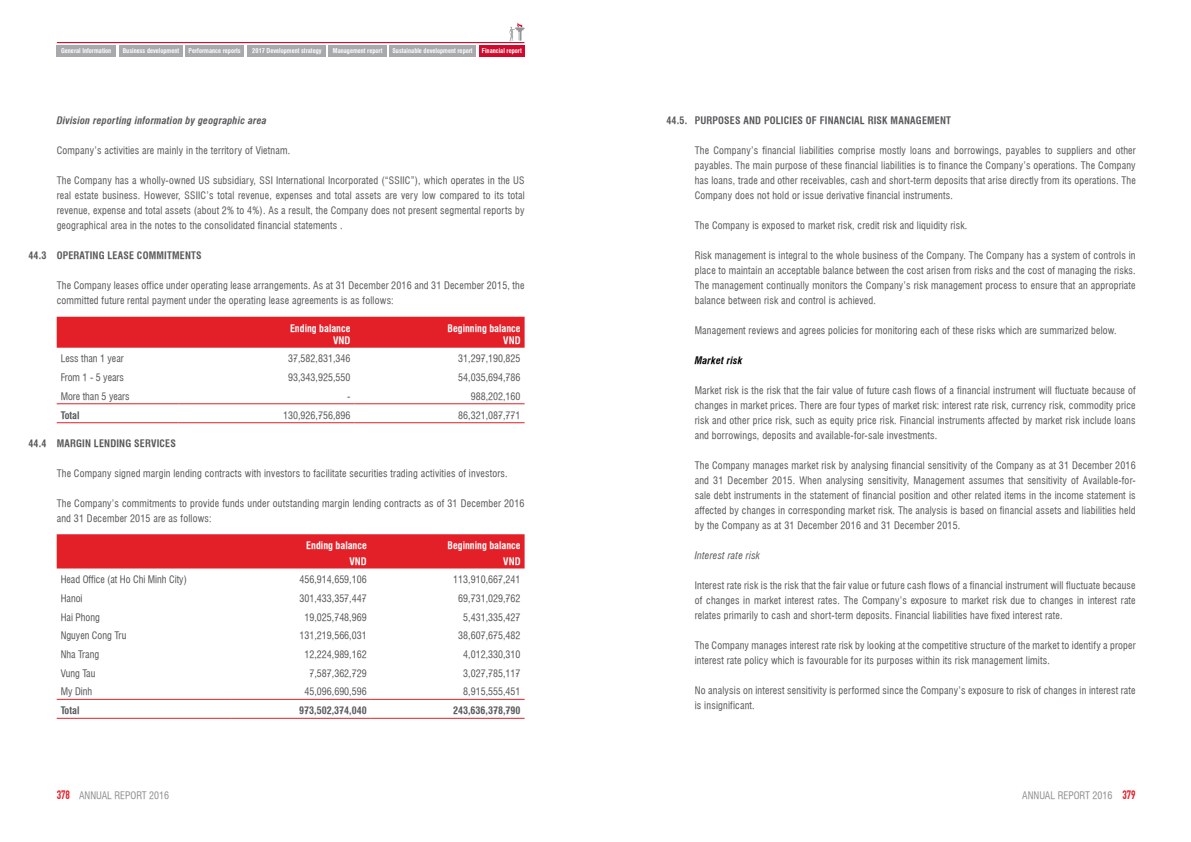
<style>
.page{position:relative;width:1191px;height:842px;background:#fff}
.page>*{position:absolute;margin:0;border:0;box-sizing:border-box;transform-origin:0 0}
.t1{font:10px/15px "UVN Hong Ha Hep";letter-spacing:.02em;color:#58595b;text-align:justify}
.t2{font:10px "UVN Hong Ha Hep";color:#58595b}
.t3{font:700 10px "UVN Hong Ha Hep";letter-spacing:.02em;color:#58595b}
.t4{font:700 10px/12px "UVN Hong Ha Hep";color:#fff;text-align:right}
.t5{font:italic 700 10px "UVN Hong Ha Hep";letter-spacing:.02em;color:#58595b}
.t6{font:10px "UVN Hong Ha Hep";color:#8e9090}
.t7{font:700 10px "UVN Hong Ha Hep";color:#58595b}
.t8{font:italic 10px "UVN Hong Ha Hep";letter-spacing:.02em;color:#58595b}
.t9{font:italic 700 10px "UVN Hong Ha Hep";letter-spacing:.02em;color:#000}
.t10{font:700 6.4px "UVN Hong Ha Hep";color:#fff}
.s1{font-family:"DIN Condensed";font-weight:700;font-size:12px;color:#e31f27}
</style>
<div class="page">
<div style="left:57px;top:317px;width:467px;height:31px;background:#e31f27"></div>
<hr style="left:57px;top:403px;width:122px;height:1px;background:#e31f27">
<hr style="left:179px;top:403px;width:175px;height:1px;background:#e31f27">
<hr style="left:354px;top:403px;width:170px;height:1px;background:#e31f27">
<hr style="left:57px;top:422px;width:122px;height:1px;background:#e31f27">
<hr style="left:179px;top:422px;width:175px;height:1px;background:#e31f27">
<hr style="left:354px;top:422px;width:170px;height:1px;background:#e31f27">
<div style="left:57px;top:534px;width:467px;height:34px;background:#e31f27"></div>
<hr style="left:57px;top:699px;width:174px;height:1px;background:#e31f27">
<hr style="left:231px;top:699px;width:140px;height:1px;background:#e31f27">
<hr style="left:371px;top:699px;width:153px;height:1px;background:#e31f27">
<hr style="left:57px;top:718px;width:174px;height:1px;background:#e31f27">
<hr style="left:231px;top:718px;width:140px;height:1px;background:#e31f27">
<hr style="left:371px;top:718px;width:153px;height:1px;background:#e31f27">
<div style="left:57px;top:45px;width:59px;height:12px;background:#a7a9ac"></div>
<div style="left:119px;top:45px;width:64px;height:12px;background:#a7a9ac"></div>
<div style="left:185px;top:45px;width:59px;height:12px;background:#a7a9ac"></div>
<div style="left:247px;top:45px;width:79px;height:12px;background:#a7a9ac"></div>
<div style="left:329px;top:45px;width:58px;height:12px;background:#a7a9ac"></div>
<div style="left:390px;top:45px;width:86px;height:12px;background:#a7a9ac"></div>
<div style="left:479px;top:45px;width:45px;height:12px;background:#cf0a2c"></div>
<hr style="left:57px;top:42px;width:467px;height:1px;background:#cf0a2c">
<svg style="left:509px;top:23px;width:15px;height:18px"></svg>
<p class="t10" style="left:61px;top:46px;width:52px">General Information</p>
<p class="t10" style="left:123px;top:46px;width:58px">Business development</p>
<p class="t10" style="left:189px;top:46px;width:54px">Performance reports</p>
<p class="t10" style="left:252px;top:46px;width:71px">2017 Development strategy</p>
<p class="t10" style="left:333px;top:46px;width:51px">Management report</p>
<p class="t10" style="left:392px;top:46px;width:82px">Sustainable development report</p>
<p class="t10" style="left:482px;top:46px;width:41px">Financial report</p>
<p class="t5" style="left:57px;top:114px;width:211px">Division reporting information by geographic area</p>
<p class="t1" style="left:57px;top:143px;width:235px">Company’s activities are mainly in the territory of Vietnam.</p>
<p class="t1" style="left:57px;top:173px;width:469px">The Company has a wholly-owned US subsidiary, SSI International Incorporated (“SSIIC”), which operates in the US real estate business. However, SSIIC’s total revenue, expenses and total assets are very low compared to its total revenue, expense and total assets (about 2% to 4%). As a result, the Company does not present segmental reports by geographical area in the notes to the consolidated financial statements .</p>
<p class="t3" style="left:28px;top:248px;width:175px">44.3 OPERATING LEASE COMMITMENTS</p>
<p class="t1" style="left:57px;top:278px;width:469px">The Company leases office under operating lease arrangements. As at 31 December 2016 and 31 December 2015, the committed future rental payment under the operating lease agreements is as follows:</p>
<p class="t4" style="left:290px;top:321px;width:62px">Ending balance<br>VND</p>
<p class="t4" style="left:447px;top:321px;width:74px">Beginning balance<br>VND</p>
<p class="t2" style="left:61px;top:352px;width:65px">Less than 1 year</p>
<p class="t2" style="left:288px;top:352px;width:64px">37,582,831,346</p>
<p class="t2" style="left:458px;top:352px;width:64px">31,297,190,825</p>
<p class="t2" style="left:61px;top:370px;width:65px">From 1 - 5 years</p>
<p class="t2" style="left:288px;top:370px;width:64px">93,343,925,550</p>
<p class="t2" style="left:458px;top:370px;width:64px">54,035,694,786</p>
<p class="t2" style="left:61px;top:389px;width:70px">More than 5 years</p>
<p class="t1" style="left:347px;top:388px;width:5px">-</p>
<p class="t2" style="left:471px;top:389px;width:51px">988,202,160</p>
<p class="t3" style="left:61px;top:408px;width:20px">Total</p>
<p class="t2" style="left:283px;top:408px;width:69px">130,926,756,896</p>
<p class="t2" style="left:458px;top:408px;width:64px">86,321,087,771</p>
<p class="t3" style="left:28px;top:436px;width:149px">44.4 MARGIN LENDING SERVICES</p>
<p class="t1" style="left:57px;top:465px;width:452px">The Company signed margin lending contracts with investors to facilitate securities trading activities of investors.</p>
<p class="t1" style="left:57px;top:495px;width:469px">The Company’s commitments to provide funds under outstanding margin lending contracts as of 31 December 2016 and 31 December 2015 are as follows:</p>
<p class="t4" style="left:306px;top:537px;width:62px;line-height:15.3px">Ending balance<br>VND</p>
<p class="t4" style="left:447px;top:537px;width:74px;line-height:15.3px">Beginning balance<br>VND</p>
<p class="t2" style="left:61px;top:572px;width:128px">Head Office (at Ho Chi Minh City)</p>
<p class="t2" style="left:299px;top:572px;width:69px">456,914,659,106</p>
<p class="t2" style="left:453px;top:572px;width:69px">113,910,667,241</p>
<p class="t1" style="left:61px;top:590px;width:23px">Hanoi</p>
<p class="t2" style="left:299px;top:591px;width:69px">301,433,357,447</p>
<p class="t2" style="left:458px;top:591px;width:64px">69,731,029,762</p>
<p class="t2" style="left:61px;top:610px;width:41px">Hai Phong</p>
<p class="t2" style="left:304px;top:610px;width:64px">19,025,748,969</p>
<p class="t2" style="left:463px;top:610px;width:59px">5,431,335,427</p>
<p class="t2" style="left:61px;top:629px;width:67px">Nguyen Cong Tru</p>
<p class="t2" style="left:299px;top:629px;width:69px">131,219,566,031</p>
<p class="t2" style="left:458px;top:629px;width:64px">38,607,675,482</p>
<p class="t2" style="left:61px;top:647px;width:40px">Nha Trang</p>
<p class="t2" style="left:304px;top:647px;width:64px">12,224,989,162</p>
<p class="t2" style="left:463px;top:647px;width:59px">4,012,330,310</p>
<p class="t1" style="left:61px;top:665px;width:36px">Vung Tau</p>
<p class="t2" style="left:309px;top:666px;width:59px">7,587,362,729</p>
<p class="t2" style="left:463px;top:666px;width:59px">3,027,785,117</p>
<p class="t1" style="left:61px;top:684px;width:33px">My Dinh</p>
<p class="t2" style="left:304px;top:685px;width:64px">45,096,690,596</p>
<p class="t2" style="left:463px;top:685px;width:59px">8,915,555,451</p>
<p class="t3" style="left:61px;top:703px;width:20px">Total</p>
<p class="t7" style="left:299px;top:703px;width:69px">973,502,374,040</p>
<p class="t7" style="left:453px;top:703px;width:69px">243,636,378,790</p>
<p class="t3" style="left:666px;top:113px;width:286px">44.5. PURPOSES AND POLICIES OF FINANCIAL RISK MANAGEMENT</p>
<p class="t1" style="left:694px;top:143px;width:442px">The Company’s financial liabilities comprise mostly loans and borrowings, payables to suppliers and other payables. The main purpose of these financial liabilities is to finance the Company’s operations. The Company has loans, trade and other receivables, cash and short-term deposits that arise directly from its operations. The Company does not hold or issue derivative financial instruments.</p>
<p class="t1" style="left:694px;top:218px;width:274px">The Company is exposed to market risk, credit risk and liquidity risk.</p>
<p class="t1" style="left:694px;top:248px;width:442px">Risk management is integral to the whole business of the Company. The Company has a system of controls in place to maintain an acceptable balance between the cost arisen from risks and the cost of managing the risks.<br>The management continually monitors the Company’s risk management process to ensure that an appropriate balance between risk and control is achieved.</p>
<p class="t1" style="left:694px;top:323px;width:423px">Management reviews and agrees policies for monitoring each of these risks which are summarized below.</p>
<p class="t9" style="left:694px;top:354px;width:49px">Market risk</p>
<p class="t1" style="left:694px;top:383px;width:442px">Market risk is the risk that the fair value of future cash flows of a financial instrument will fluctuate because of changes in market prices. There are four types of market risk: interest rate risk, currency risk, commodity price risk and other price risk, such as equity price risk. Financial instruments affected by market risk include loans and borrowings, deposits and available-for-sale investments.</p>
<p class="t1" style="left:694px;top:458px;width:442px">The Company manages market risk by analysing financial sensitivity of the Company as at 31 December 2016 and 31 December 2015. When analysing sensitivity, Management assumes that sensitivity of Available-for&shy;sale debt instruments in the statement of financial position and other related items in the income statement is affected by changes in corresponding market risk. The analysis is based on financial assets and liabilities held by the Company as at 31 December 2016 and 31 December 2015.</p>
<p class="t8" style="left:694px;top:549px;width:67px">Interest rate risk</p>
<p class="t1" style="left:694px;top:578px;width:442px">Interest rate risk is the risk that the fair value or future cash flows of a financial instrument will fluctuate because of changes in market interest rates. The Company’s exposure to market risk due to changes in interest rate relates primarily to cash and short-term deposits. Financial liabilities have fixed interest rate.</p>
<p class="t1" style="left:694px;top:638px;width:442px">The Company manages interest rate risk by looking at the competitive structure of the market to identify a proper interest rate policy which is favourable for its purposes within its risk management limits.</p>
<p class="t1" style="left:694px;top:683px;width:442px">No analysis on interest sensitivity is performed since the Company’s exposure to risk of changes in interest rate is insignificant.</p>
<p class="t6" style="left:57px;top:789px;width:114px"><span class="s1">378</span> ANNUAL REPORT 2016</p>
<p class="t6" style="left:1022px;top:789px;width:115px">ANNUAL REPORT 2016 <span class="s1">379</span></p>
</div>
